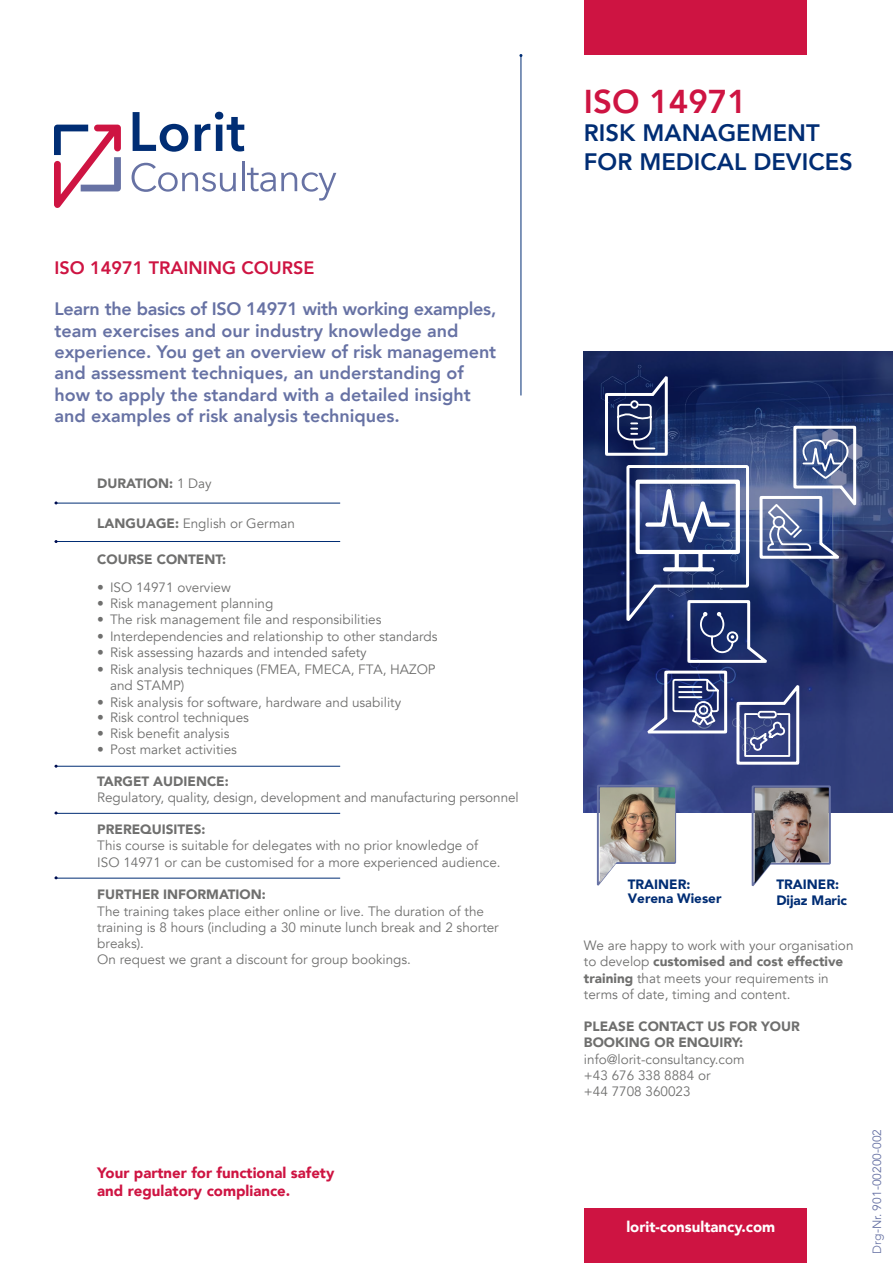
<style>
.page{position:relative;width:893px;height:1263px;background:#fff}
.page>*{position:absolute;margin:0;border:0;box-sizing:border-box;transform-origin:0 0}
.t1{font:800 33px "Avenir";color:#ce1442}
.t2{font:800 23.7px/28.5px "Avenir";color:#002d74}
.t3{font:800 18px/21.3px "Avenir";color:#6772a4}
.t4{font:800 18px "Avenir";color:#ce1442}
.t5{font:900 15px/18px "Avenir";color:#ce1442}
.t6{font:900 15px "Avenir";color:#fff}
.t7{font:13.5px/16.2px "Avenir";color:#6f6f6e}
.t8{font:900 13.5px/16.2px "Avenir";color:#6f6f6e}
.t9{font:900 13.5px/14.5px "Avenir";color:#002d74}
.t10{font:12px "Avenir";color:#6772a4}
.s1{font-weight:400}
.s2{font-weight:900}
.s3{font-weight:300}
</style>
<div class="page">
<svg style="left:584px;top:351px;width:309px;height:462px;background:#293871"></svg>
<hr style="left:521px;top:56px;width:1px;height:339px;background:#002d74">
<div style="left:584px;top:1209px;width:223px;height:54px;background:#ce1442"></div>
<div style="left:584px;top:0;width:223px;height:54px;background:#ce1442"></div>
<svg style="left:54px;top:125px;width:67px;height:83px"></svg>
<svg style="left:133px;top:112px;width:111px;height:40px"></svg>
<svg style="left:132px;top:163px;width:104px;height:29px"></svg>
<hr style="left:242px;top:162px;width:2px;height:29px;background:#6772a4">
<svg style="left:247px;top:168px;width:89px;height:33px"></svg>
<hr style="left:55px;top:503px;width:285px;height:1px;background:#002d74">
<hr style="left:55px;top:541px;width:285px;height:1px;background:#002d74">
<hr style="left:55px;top:766px;width:285px;height:1px;background:#002d74">
<hr style="left:55px;top:813px;width:285px;height:1px;background:#002d74">
<hr style="left:55px;top:878px;width:285px;height:1px;background:#002d74">
<svg style="left:603px;top:375px;width:256px;height:391px;background:#3f4e82"></svg>
<svg style="left:596px;top:784px;width:81px;height:102px"></svg>
<svg style="left:751px;top:784px;width:81px;height:103px"></svg>
<img style="left:755px;top:788px;width:74px;height:95px">
<img style="left:600px;top:787px;width:75px;height:96px">
<h3 class="t4" style="left:55px;top:254px;width:261px">ISO 14971 TRAINING COURSE</h3>
<p class="t3" style="left:55px;top:298px;width:443px">Learn the basics of ISO 14971 with working examples, team exercises and our industry knowledge and experience. You get an overview of risk management and assessment techniques, an understanding of how to apply the standard with a detailed insight and examples of risk analysis techniques.</p>
<p class="t8" style="left:97px;top:474px;width:116px">DURATION: <span class="s1">1 Day</span></p>
<p class="t7" style="left:97px;top:516px;width:199px"><span class="s2">LANGUAGE:</span> English or German</p>
<p class="t8" style="left:97px;top:551px;width:130px">COURSE CONTENT:</p>
<p class="t7" style="left:97px;top:579px;width:135px">• ISO 14971 overview</p>
<p class="t7" style="left:97px;top:596px;width:178px">• Risk management planning</p>
<p class="t7" style="left:97px;top:612px;width:286px">• The risk management file and responsibilities</p>
<p class="t7" style="left:97px;top:628px;width:342px">• Interdependencies and relationship to other standards</p>
<p class="t7" style="left:97px;top:644px;width:271px">• Risk assessing hazards and intended safety</p>
<p class="t7" style="left:110px;top:662px;width:327px;text-indent:-13px">• Risk analysis techniques (FMEA, FMECA, FTA, HAZOP and STAMP)</p>
<p class="t7" style="left:97px;top:694px;width:305px">• Risk analysis for software, hardware and usability</p>
<p class="t7" style="left:97px;top:709px;width:153px">• Risk control techniques</p>
<p class="t7" style="left:97px;top:725px;width:134px">• Risk benefit analysis</p>
<p class="t7" style="left:97px;top:741px;width:141px">• Post market activities</p>
<p class="t8" style="left:97px;top:772px;width:133px">TARGET AUDIENCE:</p>
<p class="t7" style="left:97px;top:789px;width:423px">Regulatory, quality, design, development and manufacturing personnel</p>
<p class="t8" style="left:97px;top:821px;width:110px">PREREQUISITES:</p>
<p class="t7" style="left:97px;top:838px;width:405px">This course is suitable for delegates with no prior knowledge of<br>ISO 14971 or can be customised for a more experienced audience.</p>
<p class="t8" style="left:97px;top:886px;width:170px">FURTHER INFORMATION:</p>
<p class="t7" style="left:97px;top:904px;width:403px;line-height:15.8px">The training takes place either online or live. The duration of the training is 8 hours (including a 30 minute lunch break and 2 shorter breaks).<br>On request we grant a discount for group bookings.</p>
<p class="t5" style="left:97px;top:1163px;width:239px">Your partner for functional safety and regulatory compliance.</p>
<h1 class="t1" style="left:584px;top:76px;width:165px">ISO 14971</h1>
<h2 class="t2" style="left:584px;top:119px;width:270px">RISK MANAGEMENT<br>FOR MEDICAL DEVICES</h2>
<p class="t9" style="left:628px;top:876px;width:95px">TRAINER:<br>Verena Wieser</p>
<p class="t9" style="left:776px;top:876px;width:72px;line-height:16.2px">TRAINER:<br>Dijaz Maric</p>
<p class="t7" style="left:584px;top:937px;width:271px">We are happy to work with your organisation to develop <span class="s2">customised and cost effective training</span> that meets your requirements in terms of date, timing and content.</p>
<p class="t8" style="left:584px;top:1018px;width:217px">PLEASE CONTACT US FOR YOUR<br>BOOKING OR ENQUIRY:</p>
<p class="t7" style="left:584px;top:1051px;width:162px">info@lorit-consultancy.com +43 676 338 8884 or<br>+44 7708 360023</p>
<p class="t6" style="left:626px;top:1214px;width:150px">lorit-consultancy.com</p>
<p class="t10" style="left:870px;top:1253px;width:126px;rotate:-90deg"><span class="s3">Drg</span>-Nr. 901-00200-002</p>
</div>
